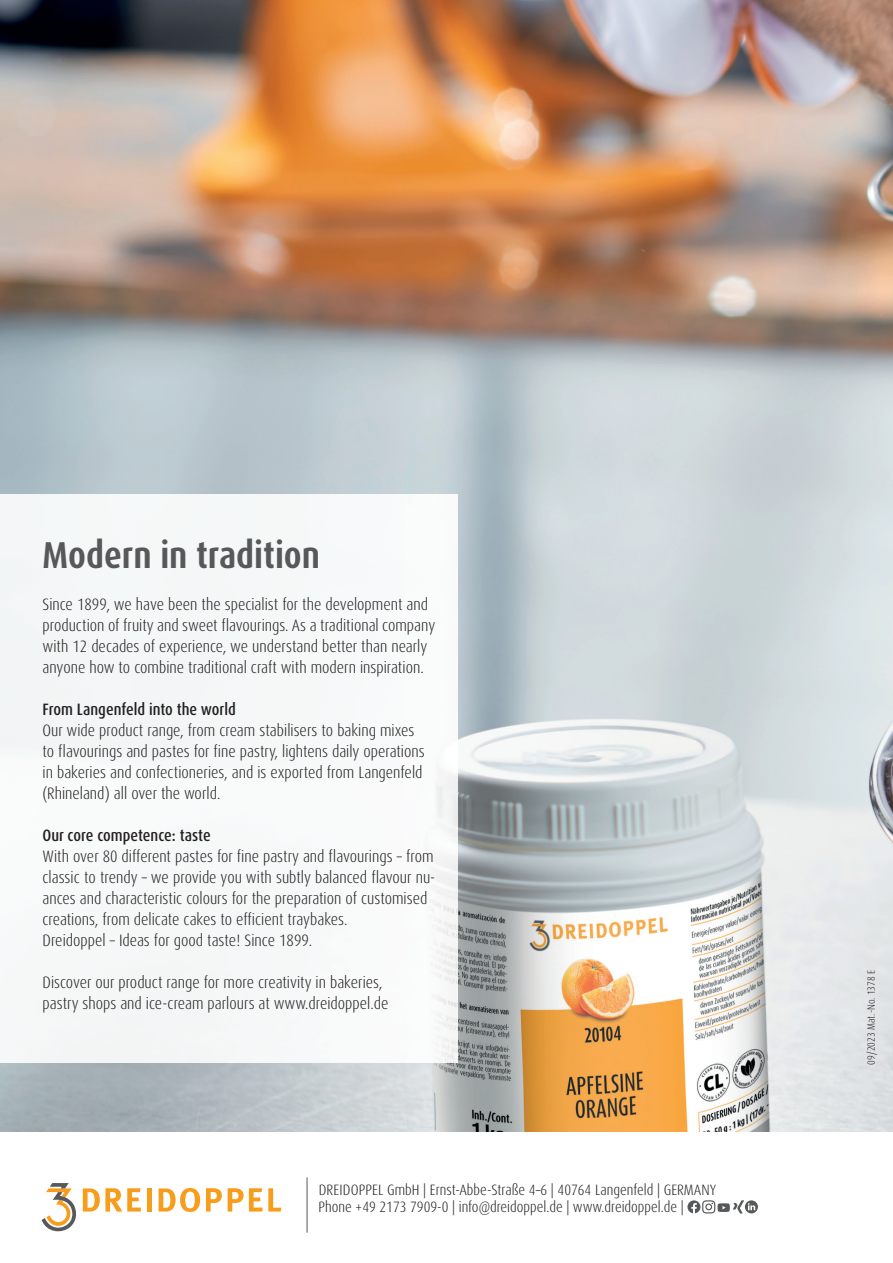
<style>
.page{position:relative;width:893px;height:1263px;background:#fff}
.page>*{position:absolute;margin:0;border:0;box-sizing:border-box;transform-origin:0 0}
.t1{font:700 condensed 37.5px "Dax Pro";color:#57585a}
.t2{font:300 condensed 16.5px/21px "Dax Pro";color:#231f20}
.t3{font:500 condensed 16.5px "Dax Pro";color:#231f20}
.t4{font:300 condensed 15px/17.2px "Dax Pro";color:#231f20}
.t5{font:300 condensed 10.5px "Dax Pro";color:#231f20}
</style>
<div class="page">
<img style="left:0;top:0;width:893px;height:1132px">
<div style="left:0;top:495px;width:457px;height:567px;background:#f6f8f8"></div>
<svg style="left:687px;top:1200px;width:71px;height:13px"></svg>
<svg style="left:83px;top:1188px;width:58px;height:23px"></svg>
<div style="left:147px;top:1188px;width:5px;height:23px;background:#f89c1c"></div>
<svg style="left:159px;top:1188px;width:41px;height:24px"></svg>
<svg style="left:206px;top:1188px;width:16px;height:23px"></svg>
<svg style="left:228px;top:1188px;width:34px;height:23px"></svg>
<svg style="left:268px;top:1188px;width:13px;height:23px"></svg>
<svg style="left:42px;top:1183px;width:34px;height:48px"></svg>
<hr style="left:307px;top:1177px;width:1px;height:56px;background:#57585a">
<h1 class="t1" style="left:43px;top:530px;width:279px">Modern in tradition</h1>
<p class="t2" style="left:43px;top:593px;width:394px">Since 1899, we have been the specialist for the development and production of fruity and sweet flavourings. As a traditional company with 12 decades of experience, we understand better than nearly anyone how to combine traditional craft with modern inspiration.</p>
<p class="t3" style="left:43px;top:698px;width:195px">From Langenfeld into the world</p>
<p class="t2" style="left:43px;top:719px;width:384px">Our wide product range, from cream stabilisers to baking mixes to flavourings and pastes for fine pastry, lightens daily operations in bakeries and confectioneries, and is exported from Langenfeld (Rhineland) all over the world.</p>
<p class="t3" style="left:43px;top:824px;width:170px">Our core competence: taste</p>
<p class="t2" style="left:43px;top:845px;width:394px">With over 80 different pastes for fine pastry and flavourings – from classic to trendy – we provide you with subtly balanced flavour nu&shy;ances and characteristic colours for the preparation of customised creations, from delicate cakes to efficient traybakes.<br>Dreidoppel – Ideas for good taste! Since 1899.</p>
<p class="t2" style="left:43px;top:971px;width:347px">Discover our product range for more creativity in bakeries, pastry shops and ice-cream parlours at www.dreidoppel.de</p>
<p class="t4" style="left:319px;top:1181px;width:399px">DREIDOPPEL GmbH | Ernst-Abbe-Straße 4–6 | 40764 Langenfeld | GERMANY<br>Phone +49 2173 7909-0 | info@dreidoppel.de | www.dreidoppel.de |</p>
<p class="t5" style="left:864px;top:1065px;width:96px;rotate:-90deg">09/2023 Mat.-No. 1378 E</p>
</div>
